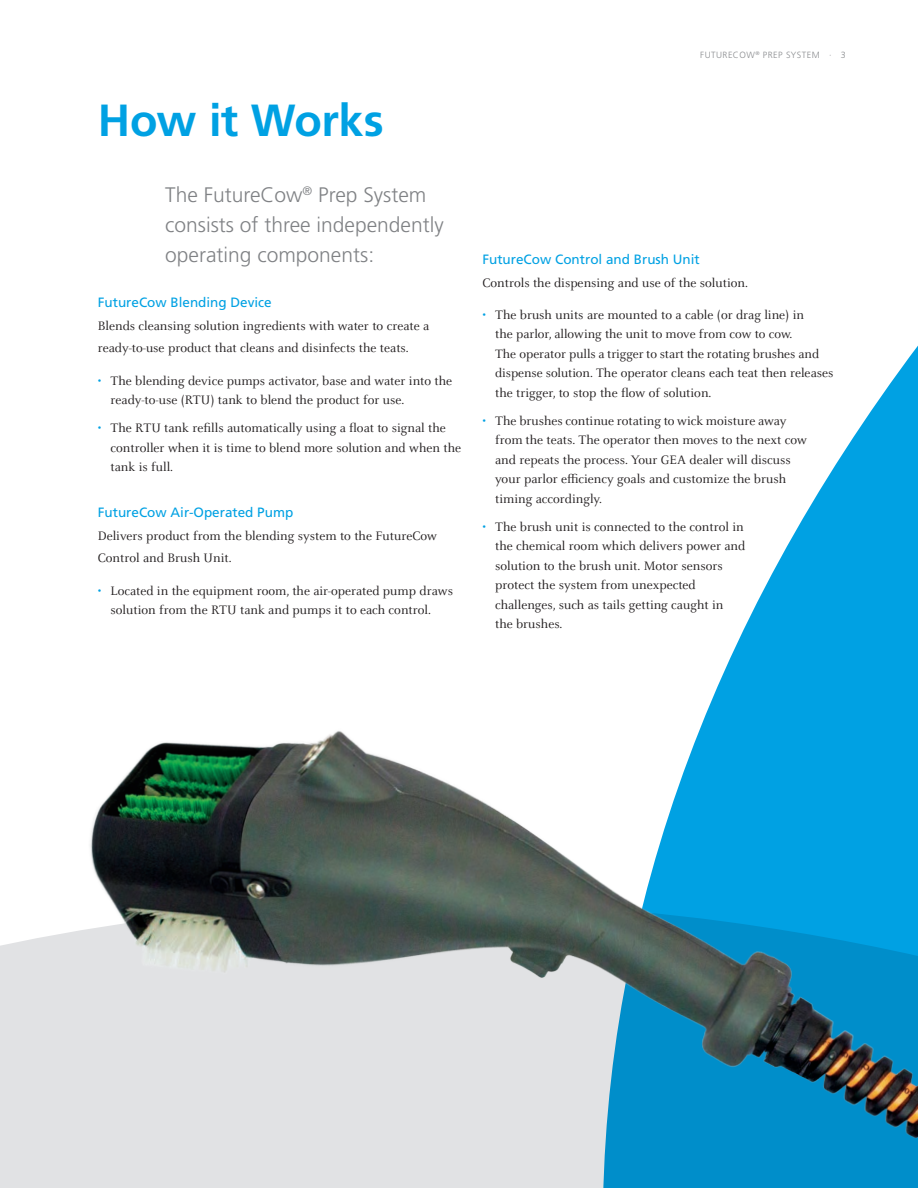
<style>
.page{position:relative;width:918px;height:1188px;background:#fff}
.page>*{position:absolute;margin:0;border:0;box-sizing:border-box;transform-origin:0 0}
.t1{font:700 45px "Frutiger";letter-spacing:-.015em;color:#00a1e3}
.t2{font:300 21px/30px "Frutiger";color:#808285}
.t3{font:13.5px/19.5px "Celeste OT";color:#231f20}
.t4{font:13.5px "Frutiger";color:#00a1e3}
.t5{font:13.35px/19.5px "Celeste OT";color:#231f20}
.t6{font:300 9px "Frutiger";letter-spacing:.05em;color:#8a8c8f}
.s1{color:#00a1e3}
.s2{font-size:13.5px}
.s3{font-size:13.35px}
</style>
<div class="page">
<div style="left:0;top:930px;width:84px;height:258px;background:#e1e2e4"></div>
<svg style="left:703px;top:345px;width:215px;height:376px;fill:#00a1e3"></svg>
<img style="left:84px;top:721px;width:834px;height:467px">
<h1 class="t1" style="left:98px;top:94px;width:287px">How it Works</h1>
<h2 class="t2" style="left:165px;top:180px;width:280px">The FutureCow<sup>®</sup> Prep System consists of three independently operating components:</h2>
<p class="t4" style="left:98px;top:295px;width:176px">FutureCow Blending Device</p>
<p class="t3" style="left:98px;top:315px;width:333px;line-height:22.5px">Blends cleansing solution ingredients with water to create a ready-to-use product that cleans and disinfects the teats.</p>
<p class="t3" style="left:111px;top:371px;width:343px;text-indent:-13px"><span class="s1">•</span> The blending device pumps activator, base and water into the ready-to-use (RTU) tank to blend the product for use.</p>
<p class="t3" style="left:111px;top:418px;width:352px;text-indent:-13px"><span class="s1">•</span> The RTU tank refills automatically using a float to signal the controller when it is time to blend more solution and when the tank is full.</p>
<p class="t4" style="left:98px;top:505px;width:197px">FutureCow Air-Operated Pump</p>
<p class="t3" style="left:98px;top:525px;width:341px;line-height:22.5px">Delivers product from the blending system to the FutureCow<br>Control and Brush Unit.</p>
<p class="t3" style="left:111px;top:581px;width:344px;text-indent:-13px"><span class="s1">•</span> Located in the equipment room, the air-operated pump draws solution from the RTU tank and pumps it to each control.</p>
<p class="t6" style="left:700px;top:50px;width:147px">FUTURECOW<sup>®</sup> PREP SYSTEM · 3</p>
<p class="t4" style="left:482px;top:252px;width:219px">FutureCow Control and Brush Unit</p>
<p class="t3" style="left:482px;top:273px;width:267px">Controls the dispensing and use of the solution.</p>
<p class="t3" style="left:482px;top:305px;width:323px"><span class="s1">•</span> The brush units are mounted to a cable (or drag line) in</p>
<p class="t5" style="left:495px;top:325px;width:326px"><span class="s2">the</span> parlor, allowing the unit to move from cow to cow.<br>The operator pulls a trigger to start the rotating brushes and</p>
<p class="t3" style="left:495px;top:364px;width:340px"><span class="s3">dispense solution.</span> The operator cleans each teat then releases the trigger, to stop the flow of solution.</p>
<p class="t3" style="left:495px;top:411px;width:313px;text-indent:-13px"><span class="s1">•</span> The brushes continue rotating to wick moisture away from the teats. The operator then moves to the next cow and repeats the process. Your GEA dealer will discuss your parlor efficiency goals and customize the brush timing accordingly.</p>
<p class="t3" style="left:495px;top:517px;width:252px;text-indent:-13px"><span class="s1">•</span> The brush unit is connected to the control in the chemical room which delivers power and solution to the brush unit. Motor sensors protect the system from unexpected challenges, such as tails getting caught in<br>the brushes.</p>
</div>
